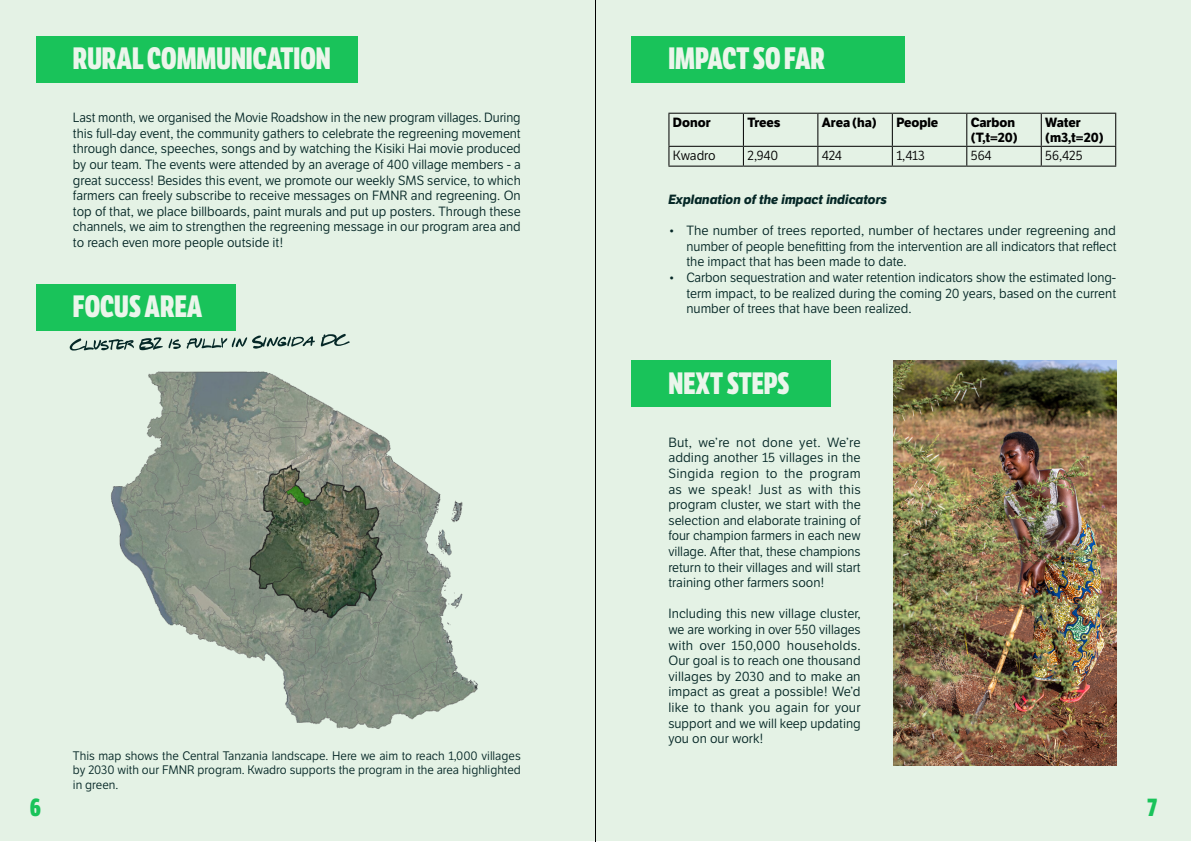
<style>
.page{position:relative;width:1191px;height:842px;background:#fff}
.page>*{position:absolute;margin:0;border:0;box-sizing:border-box;transform-origin:0 0}
.t1{font:800 30px "LFT Etica Compressed";color:#ebf5eb}
.t2{font:800 25px "LFT Etica Compressed";color:#19c35a}
.t3{font:13px/15.6px "LFT Etica";color:#052726;text-align:justify}
.t4{font:700 13px/15.6px "LFT Etica";color:#000}
.t5{font:italic 700 13px "LFT Etica";color:#052726}
.t6{font:13px "LFT Etica";letter-spacing:-.01em;color:#000}
.t7{font:12px/14.4px "LFT Etica";color:#052726;text-align:justify}
</style>
<div class="page">
<div style="left:0;top:0;width:595px;height:841px;background:#e4f2e5"></div>
<div style="left:596px;top:0;width:594px;height:841px;background:#e4f2e5"></div>
<hr style="left:595px;top:0;width:1px;height:842px;background:#000">
<div style="left:36px;top:284px;width:199px;height:46px;background:#19c35a"></div>
<div style="left:36px;top:36px;width:321px;height:46px;background:#19c35a"></div>
<div style="left:631px;top:361px;width:200px;height:46px;background:#19c35a"></div>
<img style="left:111px;top:371px;width:367px;height:358px">
<svg style="left:70px;top:334px;width:280px;height:17px"></svg>
<div style="left:631px;top:36px;width:273px;height:46px;background:#19c35a"></div>
<hr style="left:668px;top:113px;width:75px;height:1px;background:#000">
<hr style="left:668px;top:114px;width:1px;height:32px;background:#000">
<hr style="left:743px;top:113px;width:75px;height:1px;background:#000">
<hr style="left:743px;top:114px;width:1px;height:32px;background:#000">
<hr style="left:818px;top:113px;width:74px;height:1px;background:#000">
<hr style="left:817px;top:114px;width:1px;height:32px;background:#000">
<hr style="left:892px;top:113px;width:74px;height:1px;background:#000">
<hr style="left:892px;top:114px;width:1px;height:32px;background:#000">
<hr style="left:966px;top:113px;width:75px;height:1px;background:#000">
<hr style="left:966px;top:114px;width:1px;height:32px;background:#000">
<hr style="left:1041px;top:113px;width:75px;height:1px;background:#000">
<hr style="left:1040px;top:114px;width:1px;height:32px;background:#000">
<hr style="left:1115px;top:114px;width:1px;height:32px;background:#000">
<hr style="left:668px;top:146px;width:75px;height:1px;background:#000">
<svg style="left:668px;top:147px;width:1px;height:19px"></svg>
<hr style="left:743px;top:146px;width:75px;height:1px;background:#000">
<svg style="left:743px;top:147px;width:1px;height:19px"></svg>
<hr style="left:818px;top:146px;width:74px;height:1px;background:#000">
<svg style="left:817px;top:147px;width:1px;height:19px"></svg>
<hr style="left:892px;top:146px;width:74px;height:1px;background:#000">
<svg style="left:892px;top:147px;width:1px;height:19px"></svg>
<hr style="left:966px;top:146px;width:75px;height:1px;background:#000">
<svg style="left:966px;top:147px;width:1px;height:19px"></svg>
<hr style="left:1041px;top:146px;width:75px;height:1px;background:#000">
<svg style="left:1040px;top:147px;width:1px;height:19px"></svg>
<svg style="left:1115px;top:147px;width:1px;height:19px"></svg>
<hr style="left:668px;top:166px;width:75px;height:1px;background:#000">
<hr style="left:743px;top:166px;width:75px;height:1px;background:#000">
<hr style="left:818px;top:166px;width:74px;height:1px;background:#000">
<hr style="left:892px;top:166px;width:74px;height:1px;background:#000">
<hr style="left:966px;top:166px;width:75px;height:1px;background:#000">
<hr style="left:1041px;top:166px;width:75px;height:1px;background:#000">
<img style="left:893px;top:361px;width:223px;height:404px">
<h1 class="t1" style="left:73px;top:40px;width:259px">RURAL COMMUNICATION</h1>
<p class="t3" style="left:73px;top:110px;width:449px">Last month, we organised the Movie Roadshow in the new program villages. During this full-day event, the community gathers to celebrate the regreening movement through dance, speeches, songs and by watching the Kisiki Hai movie produced by our team. The events were attended by an average of 400 village members - a great success! Besides this event, we promote our weekly SMS service, to which farmers can freely subscribe to receive messages on FMNR and regreening. On top of that, we place billboards, paint murals and put up posters. Through these channels, we aim to strengthen the regreening message in our program area and to reach even more people outside it!</p>
<h1 class="t1" style="left:73px;top:289px;width:131px">FOCUS AREA</h1>
<p class="t7" style="left:73px;top:749px;width:449px">This map shows the Central Tanzania landscape. Here we aim to reach 1,000 villages by 2030 with our FMNR program. Kwadro supports the program in the area highlighted in green.</p>
<h1 class="t1" style="left:668px;top:40px;width:158px">IMPACT SO FAR</h1>
<p class="t4" style="left:673px;top:114px;width:39px">Donor</p>
<p class="t4" style="left:747px;top:114px;width:35px">Trees</p>
<p class="t4" style="left:822px;top:114px;width:56px">Area (ha)</p>
<p class="t4" style="left:896px;top:114px;width:43px">People</p>
<p class="t4" style="left:970px;top:114px;width:49px">Carbon (T,t=20)</p>
<p class="t4" style="left:1045px;top:114px;width:60px">Water (m3,t=20)</p>
<p class="t6" style="left:673px;top:148px;width:44px">Kwadro</p>
<p class="t6" style="left:747px;top:148px;width:32px">2,940</p>
<p class="t6" style="left:822px;top:148px;width:22px">424</p>
<p class="t6" style="left:896px;top:148px;width:30px">1,413</p>
<p class="t6" style="left:970px;top:148px;width:22px">564</p>
<p class="t6" style="left:1045px;top:148px;width:39px">56,425</p>
<p class="t5" style="left:668px;top:191px;width:220px">Explanation of the impact indicators</p>
<p class="t3" style="left:686px;top:223px;width:431px;text-indent:-18px">• The number of trees reported, number of hectares under regreening and number of people benefitting from the intervention are all indicators that reflect the impact that has been made to date.</p>
<p class="t3" style="left:686px;top:270px;width:431px;text-indent:-18px">• Carbon sequestration and water retention indicators show the estimated long&shy;term impact, to be realized during the coming 20 years, based on the current number of trees that have been realized.</p>
<h1 class="t1" style="left:668px;top:365px;width:122px">NEXT STEPS</h1>
<p class="t3" style="left:668px;top:435px;width:194px">But, we’re not done yet. We’re adding another 15 villages in the Singida region to the program as we speak! Just as with this program cluster, we start with the selection and elaborate training of four champion farmers in each new village. After that, these champions return to their villages and will start training other farmers soon!</p>
<p class="t3" style="left:668px;top:606px;width:194px">Including this new village cluster, we are working in over 550 villages with over 150,000 households.<br>Our goal is to reach one thousand villages by 2030 and to make an impact as great a possible! We’d like to thank you again for your support and we will keep updating you on our work!</p>
<h2 class="t2" style="left:30px;top:792px;width:13px">6</h2>
<h2 class="t2" style="left:1147px;top:792px;width:12px">7</h2>
</div>
